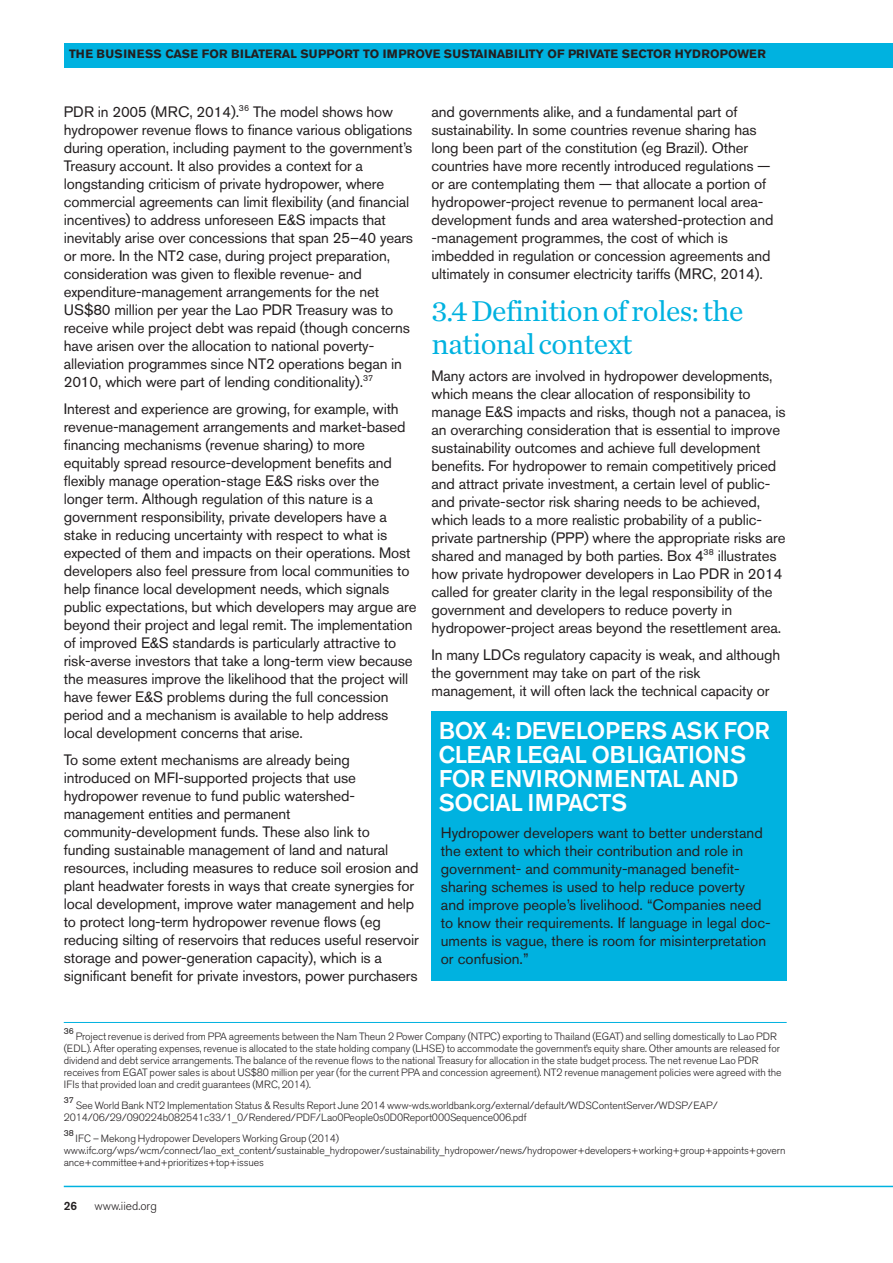
<style>
.page{position:relative;width:893px;height:1263px;background:#fff}
.page>*{position:absolute;margin:0;border:0;box-sizing:border-box;transform-origin:0 0}
.t1{font:30px/33px "Chronicle Text G1";letter-spacing:-.02em;color:#00b2e0}
.t2{font:500 24px/24px "Akzidenz Grotesk BE";letter-spacing:-.02em;color:#fff}
.t3{font:15px/18px "Akzidenz Grotesk BE";letter-spacing:-.01em;color:#231f20}
.t4{font:700 12px "Akzidenz Grotesk BE";color:#231f20}
.t5{font:300 12px "Akzidenz Grotesk BE";color:#231f20}
.t6{font:500 12px "Akzidenz Grotesk BE";color:#231f20}
.t7{font:300 10.5px/12px "Akzidenz Grotesk BE";letter-spacing:-.01em;color:#231f20}
.t8{font:8.7px "Akzidenz Grotesk BE";color:#231f20}
</style>
<div class="page">
<hr style="left:64px;top:1022px;width:723px;height:1px;background:#00b2e0">
<div style="left:65px;top:43px;width:828px;height:24px;background:#00b2e0"></div>
<hr style="left:64px;top:1186px;width:829px;height:1px;background:#00b2e0">
<div style="left:432px;top:711px;width:355px;height:270px;background:#00b2e0"></div>
<p class="t4" style="left:69px;top:49px;width:698px">THE BUSINESS CASE FOR BILATERAL SUPPORT TO IMPROVE SUSTAINABILITY OF PRIVATE SECTOR HYDROPOWER</p>
<p class="t3" style="left:64px;top:105px;width:351px">PDR in 2005 (MRC, 2014).<sup>36</sup> The model shows how hydropower revenue flows to finance various obligations during operation, including payment to the government’s Treasury account. It also provides a context for a longstanding criticism of private hydropower, where commercial agreements can limit flexibility (and financial incentives) to address unforeseen E&amp;S impacts that inevitably arise over concessions that span 25–40 years or more. In the NT2 case, during project preparation, consideration was given to flexible revenue- and expenditure-management arrangements for the net US$80 million per year the Lao PDR Treasury was to receive while project debt was repaid (though concerns have arisen over the allocation to national poverty&shy;alleviation programmes since NT2 operations began in 2010, which were part of lending conditionality).<sup>37</sup></p>
<p class="t3" style="left:64px;top:402px;width:354px">Interest and experience are growing, for example, with revenue-management arrangements and market-based financing mechanisms (revenue sharing) to more equitably spread resource-development benefits and flexibly manage operation-stage E&amp;S risks over the longer term. Although regulation of this nature is a government responsibility, private developers have a stake in reducing uncertainty with respect to what is expected of them and impacts on their operations. Most developers also feel pressure from local communities to help finance local development needs, which signals public expectations, but which developers may argue are beyond their project and legal remit. The implementation of improved E&amp;S standards is particularly attractive to risk-averse investors that take a long-term view because the measures improve the likelihood that the project will have fewer E&amp;S problems during the full concession period and a mechanism is available to help address local development concerns that arise.</p>
<p class="t3" style="left:64px;top:753px;width:356px">To some extent mechanisms are already being introduced on MFI-supported projects that use hydropower revenue to fund public watershed&shy;management entities and permanent community-development funds. These also link to funding sustainable management of land and natural resources, including measures to reduce soil erosion and plant headwater forests in ways that create synergies for local development, improve water management and help to protect long-term hydropower revenue flows (eg reducing silting of reservoirs that reduces useful reservoir storage and power-generation capacity), which is a significant benefit for private investors, power purchasers</p>
<p class="t3" style="left:432px;top:105px;width:343px">and governments alike, and a fundamental part of sustainability. In some countries revenue sharing has long been part of the constitution (eg Brazil). Other countries have more recently introduced regulations — or are contemplating them — that allocate a portion of hydropower-project revenue to permanent local area&shy;development funds and area watershed-protection and -management programmes, the cost of which is imbedded in regulation or concession agreements and ultimately in consumer electricity tariffs (MRC, 2014).</p>
<h1 class="t1" style="left:432px;top:298px;width:313px">3.4Definitionof roles:the nationalcontext</h1>
<p class="t3" style="left:432px;top:369px;width:355px">Many actors are involved in hydropower developments, which means the clear allocation of responsibility to manage E&amp;S impacts and risks, though not a panacea, is an overarching consideration that is essential to improve sustainability outcomes and achieve full development benefits. For hydropower to remain competitively priced and attract private investment, a certain level of public&shy;and private-sector risk sharing needs to be achieved, which leads to a more realistic probability of a public&shy;private partnership (PPP) where the appropriate risks are shared and managed by both parties. Box 4<sup>38</sup> illustrates how private hydropower developers in Lao PDR in 2014 called for greater clarity in the legal responsibility of the government and developers to reduce poverty in hydropower-project areas beyond the resettlement area.</p>
<p class="t3" style="left:432px;top:648px;width:350px">In many LDCs regulatory capacity is weak, and although the government may take on part of the risk management, it will often lack the technical capacity or</p>
<h2 class="t2" style="left:439px;top:721px;width:333px">BOX 4: DEVELOPERS ASK FOR<br>CLEAR LEGAL OBLIGATIONS<br>FOR ENVIRONMENTAL AND<br>SOCIAL IMPACTS</h2>
<p class="t3" style="left:441px;top:826px;width:331px">Hydropower developers want to better understand the extent to which their contribution and role in government- and community-managed benefit&shy;sharing schemes is used to help reduce poverty and improve people’s livelihood. “Companies need to know their requirements. If language in legal doc&shy;uments is vague, there is room for misinterpretation or confusion.”</p>
<p class="t8" style="left:64px;top:1028px;width:12px">36</p>
<p class="t7" style="left:64px;top:1031px;width:719px;text-indent:12px">Project revenue is derived from PPA agreements between the Nam Theun 2 Power Company (NTPC) exporting to Thailand (EGAT) and selling domestically to Lao PDR (EDL). After operating expenses, revenue is allocated to the state holding company (LHSE) to accommodate the government’s equity share. Other amounts are released for dividend and debt service arrangements. The balance of the revenue flows to the national Treasury for allocation in the state budget process. The net revenue Lao PDR receives from EGAT power sales is about US$80 million per year (for the current PPA and concession agreement). NT2 revenue management policies were agreed with the IFIs that provided loan and credit guarantees (MRC, 2014).</p>
<p class="t8" style="left:64px;top:1097px;width:12px">37</p>
<p class="t7" style="left:64px;top:1100px;width:655px;text-indent:12px">See World Bank NT2 Implementation Status &amp; Results Report June 2014 www-wds.worldbank.org/external/default/WDSContentServer/WDSP/EAP/<br>2014/06/29/090224b082541c33/1_0/Rendered/PDF/Lao0People0s0D0Report000Sequence006.pdf</p>
<p class="t8" style="left:64px;top:1130px;width:12px">38</p>
<p class="t7" style="left:64px;top:1133px;width:723px;text-indent:12px">IFC – Mekong Hydropower Developers Working Group (2014) www.ifc.org/wps/wcm/connect/lao_ext_content/sustainable_hydropower/sustainability_hydropower/news/hydropower+developers+working+group+appoints+govern ance+committee+and+prioritizes+top+issues</p>
<p class="t6" style="left:64px;top:1202px;width:15px">26</p>
<p class="t5" style="left:95px;top:1201px;width:64px">www.iied.org</p>
</div>
